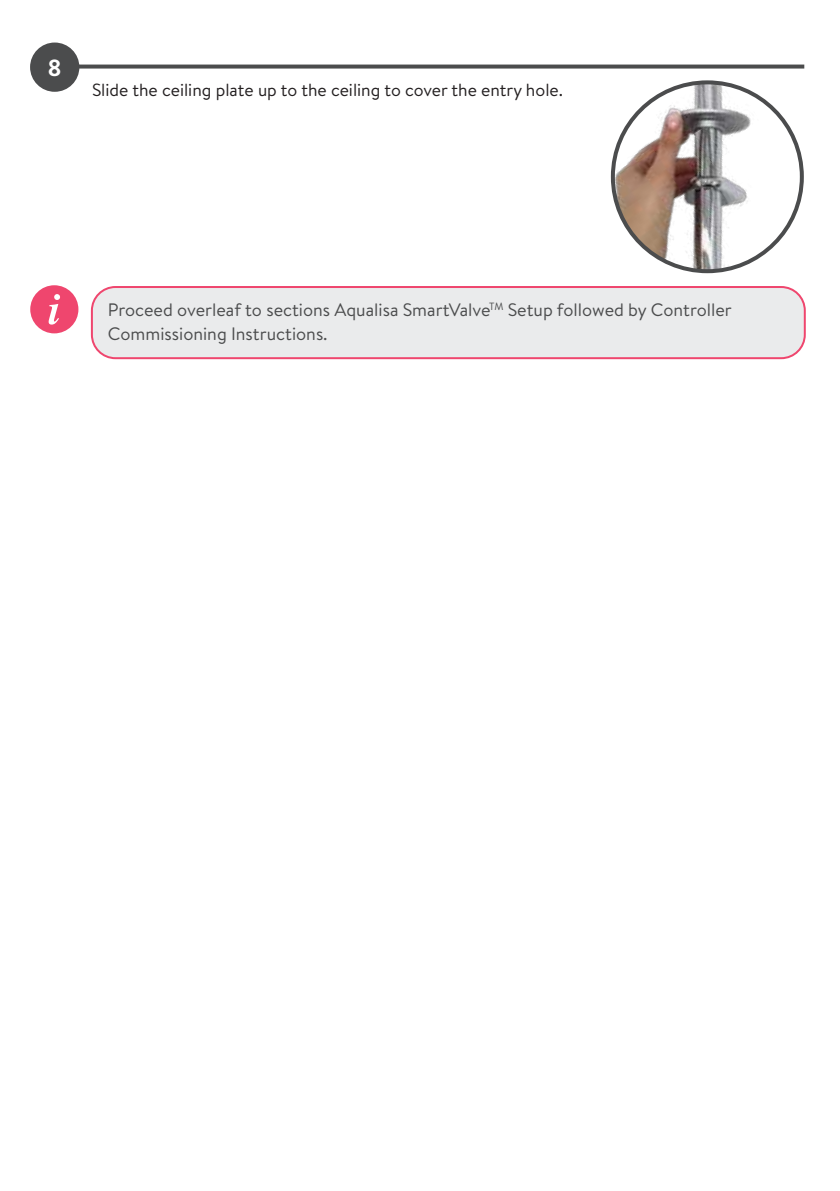
<style>
.page{position:relative;width:840px;height:1191px;background:#fff}
.page>*{position:absolute;margin:0;border:0;box-sizing:border-box;transform-origin:0 0}
.t1{font:700 24px "Brandon Grotesque";color:#fff}
.t2{font:18px/24px "Brandon Text";color:#4b4c4d}
.t3{font:17.6px "Brandon Text";color:#231f20}
</style>
<div class="page">
<img style="left:615px;top:82px;width:186px;height:189px">
<div style="left:610px;top:80px;width:193px;height:193px;border:4px solid #4b4c4d;border-radius:50%"></div>
<svg style="left:79px;top:65px;width:724px;height:4px;background:#5e5f60"></svg>
<div style="left:32px;top:45px;width:45px;height:45px;background:#4b4c4d;border-radius:50%"></div>
<div style="left:30px;top:43px;width:49px;height:49px;border:4px solid #4b4c4d;border-radius:50%"></div>
<div style="left:92px;top:287px;width:712px;height:71px;background:#eaebec;border-radius:24px"></div>
<div style="left:91px;top:286px;width:714px;height:73px;border:2px solid #ef466e;border-radius:24px"></div>
<div style="left:30px;top:285px;width:48px;height:48px;background:#ef466e;border-radius:50%"></div>
<svg style="left:49px;top:294px;width:11px;height:30px"></svg>
<h1 class="t1" style="left:48px;top:51px;width:15px">8</h1>
<p class="t3" style="left:92px;top:78px;width:472px">Slide the ceiling plate up to the ceiling to cover the entry hole.</p>
<p class="t2" style="left:108px;top:297px;width:625px">Proceed overleaf to sections Aqualisa SmartValve<sup>TM</sup> Setup followed by Controller<br>Commissioning Instructions.</p>
</div>
